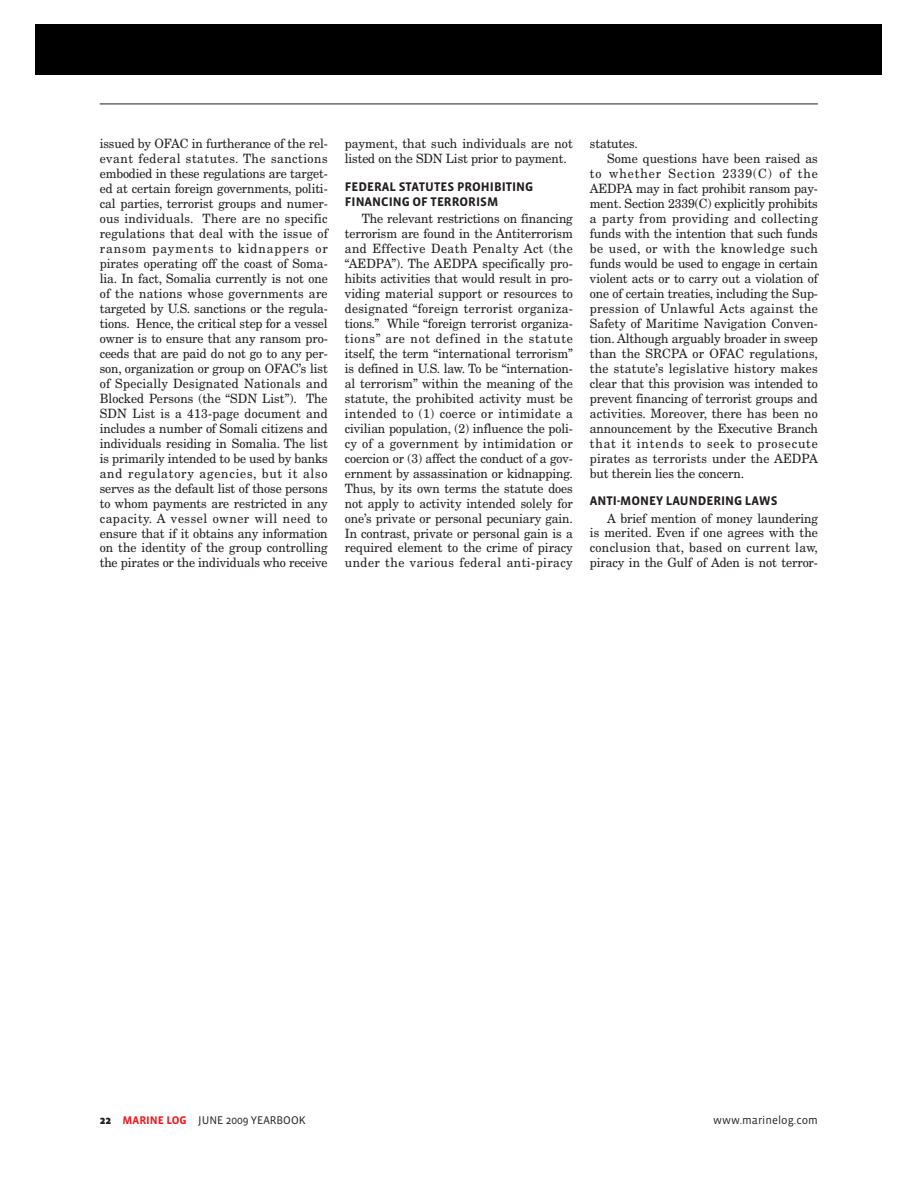
<style>
.page{position:relative;width:918px;height:1188px;background:#fff}
.page>*{position:absolute;margin:0;border:0;box-sizing:border-box;transform-origin:0 0}
.t1{font:12.9px/15px "New Century Schlbk";letter-spacing:-.01em;color:#231f20;text-align:justify;scale:.95 1}
.t2{font:12.9px "New Century Schlbk";letter-spacing:.01em;color:#231f20;scale:.95 1}
.t3{font:700 12.9px/15.5px "Vista Sans";color:#231f20}
.t4{font:12.9px "New Century Schlbk";letter-spacing:.02em;color:#231f20;scale:.95 1}
.t5{font:12.9px "New Century Schlbk";letter-spacing:.03em;color:#231f20;scale:.95 1}
.t6{font:12.9px "New Century Schlbk";letter-spacing:.025em;color:#231f20;scale:.95 1}
.t7{font:12.9px "New Century Schlbk";letter-spacing:.065em;color:#231f20;scale:.95 1}
.t8{font:12.9px "New Century Schlbk";letter-spacing:.045em;color:#231f20;scale:.95 1}
.t9{font:12.9px "New Century Schlbk";letter-spacing:.07em;color:#231f20;scale:.95 1}
.t10{font:11.4px "Vista Sans";color:#231f20}
.s1{font-weight:900}
.s2{font-weight:700;color:#ee1e24}
</style>
<div class="page">
<div style="left:36px;top:24px;width:843px;height:51px;background:#000"></div>
<div style="left:869px;top:24px;width:13px;height:51px;background:#000"></div>
<hr style="left:100px;top:104px;width:718px;height:1px;background:#231f20">
<p class="t1" style="left:100px;top:138px;width:242px">issued by OFAC in furtherance of the rel&shy;evant federal statutes. The sanctions embodied in these regulations are target&shy;ed at certain foreign governments, politi&shy;cal parties, terrorist groups and numer&shy;ous individuals. There are no specific regulations that deal with the issue of ransom payments to kidnappers or pirates operating off the coast of Soma&shy;lia. In fact, Somalia currently is not one of the nations whose governments are targeted by U.S. sanctions or the regula&shy;tions. Hence, the critical step for a vessel owner is to ensure that any ransom pro&shy;ceeds that are paid do not go to any per&shy;son, organization or group on OFAC’s list of Specially Designated Nationals and Blocked Persons (the “SDN List”). The SDN List is a 413-page document and includes a number of Somali citizens and individuals residing in Somalia. The list is primarily intended to be used by banks and regulatory agencies, but it also serves as the default list of those persons to whom payments are restricted in any capacity. A vessel owner will need to ensure that if it obtains any information on the identity of the group controlling the pirates or the individuals who receive</p>
<p class="t1" style="left:345px;top:138px;width:241px">payment, that such individuals are not listed on the SDN List prior to payment.</p>
<p class="t3" style="left:345px;top:180px;width:190px">FEDERAL STATUTES PROHIBITING<br>FINANCING OF TERRORISM</p>
<p class="t1" style="left:345px;top:212px;width:242px;text-indent:17px">The relevant restrictions on financing terrorism are found in the Antiterrorism and Effective Death Penalty Act (the “AEDPA”). The AEDPA specifically pro&shy;hibits activities that would result in pro&shy;viding material support or resources to designated “foreign terrorist organiza&shy;tions.” While “foreign terrorist organiza&shy;tions” are not defined in the statute itself, the term “international terrorism” is defined in U.S. law. To be “internation&shy;al terrorism” within the meaning of the statute, the prohibited activity must be intended to (1) coerce or intimidate a civilian population, (2) influence the poli&shy;cy of a government by intimidation or coercion or (3) affect the conduct of a gov&shy;ernment by assassination or kidnapping.<br>Thus, by its own terms the statute does not apply to activity intended solely for one’s private or personal pecuniary gain.<br>In contrast, private or personal gain is a required element to the crime of piracy under the various federal anti-piracy</p>
<p class="t1" style="left:590px;top:138px;width:52px">statutes.</p>
<p class="t1" style="left:607px;top:153px;width:224px">Some questions have been raised as</p>
<p class="t9" style="left:590px;top:169px;width:242px">to whether Section 2339(C) of the</p>
<p class="t1" style="left:590px;top:182px;width:242px">AEDPA may in fact prohibit ransom pay-</p>
<p class="t1" style="left:590px;top:197px;width:242px">ment. Section 2339(C) explicitly prohibits</p>
<p class="t5" style="left:590px;top:214px;width:242px">a party from providing and collecting</p>
<p class="t1" style="left:590px;top:227px;width:242px">funds with the intention that such funds</p>
<p class="t8" style="left:590px;top:244px;width:242px">be used, or with the knowledge such</p>
<p class="t1" style="left:590px;top:257px;width:242px">funds would be used to engage in certain</p>
<p class="t1" style="left:590px;top:272px;width:242px">violent acts or to carry out a violation of</p>
<p class="t1" style="left:590px;top:287px;width:242px">one of certain treaties, including the Sup-</p>
<p class="t6" style="left:590px;top:304px;width:242px">pression of Unlawful Acts against the</p>
<p class="t1" style="left:590px;top:317px;width:241px">Safety of Maritime Navigation Conven-</p>
<p class="t1" style="left:590px;top:332px;width:242px">tion. Although arguably broader in sweep</p>
<p class="t2" style="left:590px;top:348px;width:242px">than the SRCPA or OFAC regulations,</p>
<p class="t4" style="left:590px;top:363px;width:241px">the statute’s legislative history makes</p>
<p class="t1" style="left:590px;top:377px;width:241px">clear that this provision was intended to</p>
<p class="t1" style="left:590px;top:392px;width:242px">prevent financing of terrorist groups and</p>
<p class="t2" style="left:590px;top:408px;width:241px">activities. Moreover, there has been no</p>
<p class="t1" style="left:590px;top:422px;width:241px">announcement by the Executive Branch</p>
<p class="t7" style="left:590px;top:438px;width:241px">that it intends to seek to prosecute</p>
<p class="t2" style="left:590px;top:453px;width:242px">pirates as terrorists under the AEDPA</p>
<p class="t1" style="left:590px;top:467px;width:164px">but therein lies the concern.</p>
<p class="t3" style="left:590px;top:494px;width:189px">ANTI-MONEY LAUNDERING LAWS</p>
<p class="t1" style="left:590px;top:512px;width:242px;text-indent:17px">A brief mention of money laundering is merited. Even if one agrees with the conclusion that, based on current law, piracy in the Gulf of Aden is not terror-</p>
<p class="t10" style="left:100px;top:1115px;width:207px"><span class="s1">22</span> <span class="s2">MARINE LOG</span> JUNE 2009 YEARBOOK</p>
<p class="t10" style="left:713px;top:1115px;width:106px">www.marinelog.com</p>
</div>
